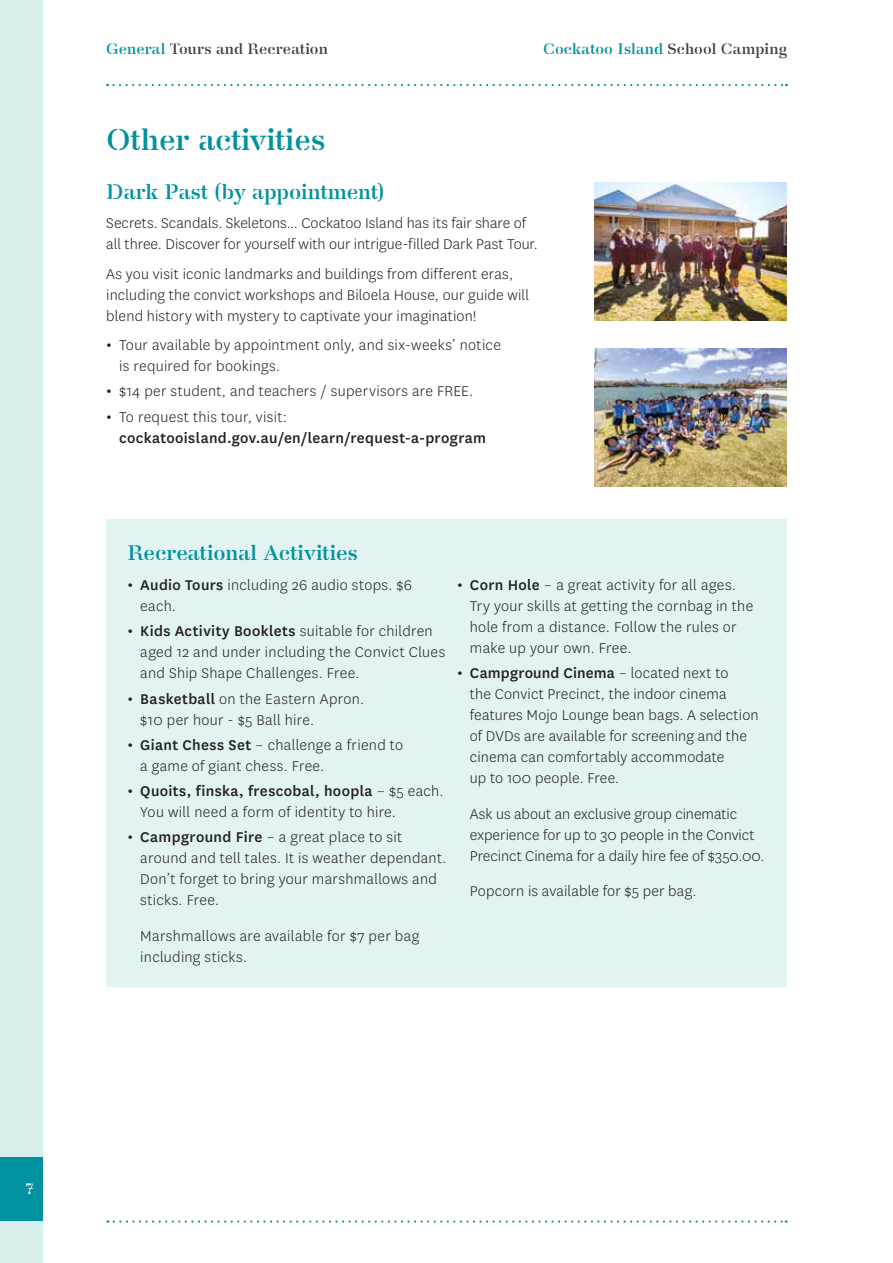
<style>
.page{position:relative;width:893px;height:1263px;background:#fff}
.page>*{position:absolute;margin:0;border:0;box-sizing:border-box;transform-origin:0 0}
.t1{font:700 30px "Danmark";color:#00929f}
.t2{font:700 21px "Danmark";color:#00929f}
.t3{font:300 16.5px/21px "National";letter-spacing:.015em;color:#231f20}
.t4{font:500 16.5px "National";letter-spacing:.02em;color:#231f20}
.t5{font:700 15px "Danmark";letter-spacing:.01em;color:#00929f}
.t6{font:700 15px "Danmark";letter-spacing:.01em;color:#414042}
.t7{font:700 15px "Danmark";color:#fff}
.s1{color:#00929f}
.s2{color:#414042}
.s3{font-weight:600}
.s4{font-weight:500}
</style>
<div class="page">
<div style="left:0;top:0;width:43px;height:1263px;background:#d8efee"></div>
<div style="left:0;top:1157px;width:43px;height:63px;background:#00929f"></div>
<svg style="left:114px;top:1220px;width:673px;height:2px"></svg>
<div style="left:106px;top:519px;width:681px;height:467px;background:#e3f3f2"></div>
<img style="left:595px;top:183px;width:192px;height:138px">
<img style="left:595px;top:349px;width:192px;height:137px">
<svg style="left:107px;top:84px;width:680px;height:2px"></svg>
<p class="t6" style="left:106px;top:40px;width:223px"><span class="s1">General</span> Tours and Recreation</p>
<p class="t5" style="left:543px;top:40px;width:245px">Cockatoo Island <span class="s2">School Camping</span></p>
<h1 class="t1" style="left:106px;top:122px;width:220px">Other activities</h1>
<p class="t2" style="left:106px;top:179px;width:280px">Dark Past (by appointment)</p>
<p class="t3" style="left:106px;top:212px;width:433px">Secrets. Scandals. Skeletons... Cockatoo Island has its fair share of all three. Discover for yourself with our intrigue-filled Dark Past Tour.</p>
<p class="t3" style="left:106px;top:263px;width:424px">As you visit iconic landmarks and buildings from different eras, including the convict workshops and Biloela House, our guide will blend history with mystery to captivate your imagination!</p>
<p class="t3" style="left:119px;top:334px;width:383px;text-indent:-13px"><span class="s3">ə</span> Tour available by appointment only, and six-weeks’ notice is required for bookings.</p>
<p class="t3" style="left:106px;top:378px;width:368px;line-height:25.2px"><span class="s3">ə</span> $14 per student, and teachers / supervisors are FREE. <span class="s3">ə</span> To request this tour, visit:</p>
<p class="t4" style="left:119px;top:426px;width:368px">cockatooisland.gov.au/en/learn/request-a-program</p>
<p class="t2" style="left:128px;top:541px;width:232px">Recreational Activities</p>
<p class="t3" style="left:140px;top:574px;width:273px;text-indent:-13px"><span class="s3">ə</span> <span class="s4">Audio Tours</span> including 26 audio stops. $6 each.</p>
<p class="t3" style="left:140px;top:620px;width:306px;text-indent:-13px"><span class="s3">ə</span> <span class="s4">Kids Activity Booklets</span> suitable for children aged 12 and under including the Convict Clues and Ship Shape Challenges. Free.</p>
<p class="t3" style="left:140px;top:687px;width:225px;text-indent:-13px"><span class="s3">ə</span> <span class="s4">Basketball</span> on the Eastern Apron. $10 per hour - $5 Ball hire.</p>
<p class="t3" style="left:140px;top:734px;width:264px;text-indent:-13px"><span class="s3">ə</span> <span class="s4">Giant Chess Set</span> – challenge a friend to a game of giant chess. Free.</p>
<p class="t3" style="left:140px;top:780px;width:305px;text-indent:-13px"><span class="s3">ə</span> <span class="s4">Quoits, finska, frescobal, hoopla</span> – $5 each.<br>You will need a form of identity to hire.</p>
<p class="t3" style="left:140px;top:826px;width:308px;text-indent:-13px"><span class="s3">ə</span> <span class="s4">Campground Fire</span> – a great place to sit around and tell tales. It is weather dependant.<br>Don’t forget to bring your marshmallows and sticks. Free.</p>
<p class="t3" style="left:140px;top:925px;width:281px">Marshmallows are available for $7 per bag including sticks.</p>
<p class="t3" style="left:470px;top:574px;width:285px;text-indent:-13px"><span class="s3">ə</span> <span class="s4">Corn Hole</span> – a great activity for all ages.<br>Try your skills at getting the cornbag in the hole from a distance. Follow the rules or make up your own. Free.</p>
<p class="t3" style="left:470px;top:662px;width:290px;text-indent:-13px"><span class="s3">ə</span> <span class="s4">Campground Cinema</span> – located next to<br>the Convict Precinct, the indoor cinema features Mojo Lounge bean bags. A selection of DVDs are available for screening and the cinema can comfortably accommodate<br>up to 100 people. Free.</p>
<p class="t3" style="left:470px;top:803px;width:296px">Ask us about an exclusive group cinematic experience for up to 30 people in the Convict<br>Precinct Cinema for a daily hire fee of $350.00.</p>
<p class="t3" style="left:470px;top:880px;width:228px">Popcorn is available for $5 per bag.</p>
<p class="t7" style="left:26px;top:1180px;width:10px">7</p>
</div>
